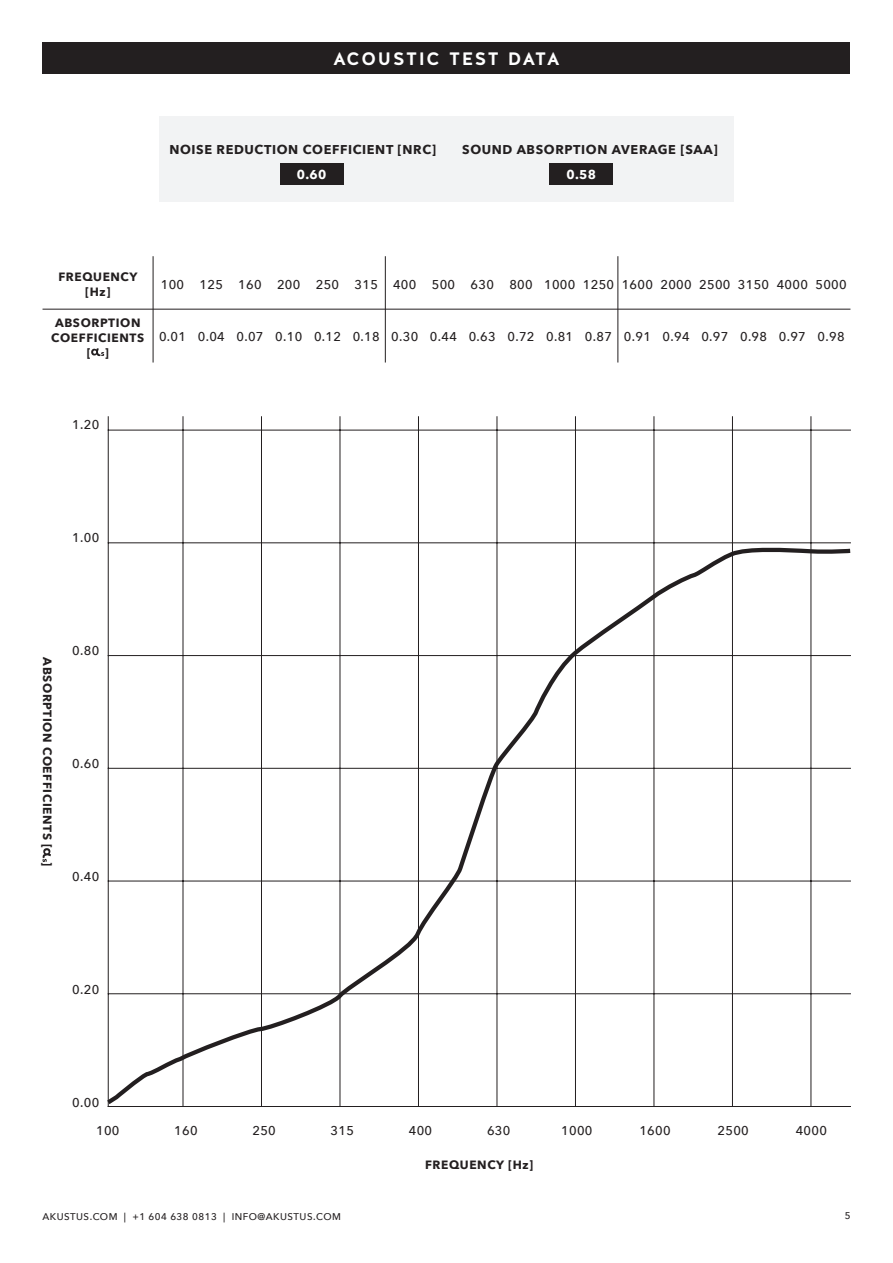
<style>
.page{position:relative;width:893px;height:1263px;background:#fff}
.page>*{position:absolute;margin:0;border:0;box-sizing:border-box;transform-origin:0 0}
.t1{font:700 18px "Halis R";letter-spacing:.09em;color:#fff}
.t2{font:500 12.75px "Avenir Next";letter-spacing:.025em;color:#231f20}
.t3{font:700 12.75px "Avenir Next";letter-spacing:.05em;color:#231f20}
.t4{font:700 12.75px "Avenir Next";color:#fff}
.t5{font:700 12px/15px "Avenir Next";letter-spacing:.05em;color:#231f20;text-align:center}
.t6{font:500 9.75px "Avenir Next";letter-spacing:.05em;color:#231f20}
</style>
<div class="page">
<hr style="left:43px;top:309px;width:807px;height:1px;background:#231f20">
<hr style="left:153px;top:256px;width:1px;height:106px;background:#231f20">
<hr style="left:385px;top:256px;width:1px;height:106px;background:#231f20">
<hr style="left:618px;top:256px;width:1px;height:106px;background:#231f20">
<hr style="left:183px;top:417px;width:1px;height:689px;background:#231f20">
<hr style="left:261px;top:417px;width:1px;height:689px;background:#231f20">
<hr style="left:340px;top:417px;width:1px;height:689px;background:#231f20">
<hr style="left:418px;top:417px;width:1px;height:689px;background:#231f20">
<hr style="left:497px;top:417px;width:1px;height:689px;background:#231f20">
<hr style="left:575px;top:417px;width:1px;height:689px;background:#231f20">
<hr style="left:654px;top:417px;width:1px;height:689px;background:#231f20">
<hr style="left:732px;top:417px;width:1px;height:689px;background:#231f20">
<hr style="left:811px;top:417px;width:1px;height:689px;background:#231f20">
<hr style="left:108px;top:417px;width:1px;height:689px;background:#231f20">
<hr style="left:108px;top:430px;width:742px;height:1px;background:#231f20">
<hr style="left:108px;top:543px;width:742px;height:1px;background:#231f20">
<hr style="left:108px;top:1106px;width:742px;height:1px;background:#231f20">
<div style="left:43px;top:43px;width:807px;height:31px;background:#231f20"></div>
<div style="left:159px;top:117px;width:574px;height:85px;background:#f2f3f4"></div>
<div style="left:280px;top:164px;width:64px;height:21px;background:#231f20"></div>
<div style="left:549px;top:164px;width:64px;height:21px;background:#231f20"></div>
<svg style="left:91px;top:348px;width:13px;height:8px"></svg>
<svg style="left:43px;top:848px;width:8px;height:14px"></svg>
<svg style="left:107px;top:546px;width:744px;height:560px"></svg>
<h1 class="t1" style="left:333px;top:47px;width:228px">ACOUSTIC TEST DATA</h1>
<p class="t3" style="left:169px;top:139px;width:268px">NOISE REDUCTION COEFFICIENT [NRC]</p>
<p class="t3" style="left:462px;top:139px;width:257px">SOUND ABSORPTION AVERAGE [SAA]</p>
<p class="t4" style="left:297px;top:164px;width:31px">0.60</p>
<p class="t4" style="left:566px;top:164px;width:31px">0.58</p>
<p class="t5" style="left:58px;top:269px;width:81px">FREQUENCY [Hz]</p>
<p class="t5" style="left:51px;top:315px;width:94px">ABSORPTION<br>COEFFICIENTS [ ]</p>
<p class="t2" style="left:161px;top:274px;width:25px">100</p>
<p class="t2" style="left:238px;top:274px;width:25px">160</p>
<p class="t2" style="left:355px;top:274px;width:25px">315</p>
<p class="t2" style="left:200px;top:274px;width:25px">125</p>
<p class="t2" style="left:277px;top:274px;width:64px">200 250</p>
<p class="t2" style="left:393px;top:274px;width:455px">400 500 630 800 1000 1250 1600 2000 2500 3150 4000 5000</p>
<p class="t2" style="left:159px;top:325px;width:29px">0.01</p>
<p class="t2" style="left:198px;top:325px;width:29px">0.04</p>
<p class="t2" style="left:237px;top:325px;width:29px">0.07</p>
<p class="t2" style="left:275px;top:325px;width:29px">0.10</p>
<p class="t2" style="left:314px;top:325px;width:29px">0.12</p>
<p class="t2" style="left:353px;top:325px;width:29px">0.18</p>
<p class="t2" style="left:391px;top:325px;width:29px">0.30</p>
<p class="t2" style="left:430px;top:325px;width:29px">0.44</p>
<p class="t2" style="left:469px;top:325px;width:29px">0.63</p>
<p class="t2" style="left:507px;top:325px;width:29px">0.72</p>
<p class="t2" style="left:546px;top:325px;width:29px">0.81</p>
<p class="t2" style="left:585px;top:325px;width:29px">0.87</p>
<p class="t2" style="left:624px;top:325px;width:29px">0.91</p>
<p class="t2" style="left:663px;top:325px;width:29px">0.94</p>
<p class="t2" style="left:701px;top:325px;width:29px">0.97</p>
<p class="t2" style="left:740px;top:325px;width:29px">0.98</p>
<p class="t2" style="left:779px;top:325px;width:29px">0.97</p>
<p class="t2" style="left:818px;top:325px;width:29px">0.98</p>
<p class="t2" style="left:72px;top:414px;width:29px">1.20</p>
<p class="t2" style="left:72px;top:527px;width:29px">1.00</p>
<p class="t5" style="left:55px;top:657px;width:211px;rotate:90deg">ABSORPTION COEFFICIENTS [ ]</p>
<p class="t2" style="left:72px;top:640px;width:29px">0.80</p>
<p class="t2" style="left:72px;top:753px;width:29px">0.60</p>
<p class="t2" style="left:72px;top:866px;width:29px">0.40</p>
<p class="t2" style="left:72px;top:978px;width:29px">0.20</p>
<p class="t2" style="left:72px;top:1091px;width:29px">0.00</p>
<p class="t2" style="left:96px;top:1120px;width:25px">100</p>
<p class="t2" style="left:174px;top:1120px;width:25px">160</p>
<p class="t2" style="left:252px;top:1120px;width:25px">250</p>
<p class="t2" style="left:331px;top:1120px;width:25px">315</p>
<p class="t2" style="left:409px;top:1120px;width:25px">400</p>
<p class="t2" style="left:487px;top:1120px;width:25px">630</p>
<p class="t2" style="left:561px;top:1120px;width:33px">1000</p>
<p class="t2" style="left:639px;top:1120px;width:33px">1600</p>
<p class="t2" style="left:718px;top:1120px;width:33px">2500</p>
<p class="t2" style="left:796px;top:1120px;width:33px">4000</p>
<p class="t6" style="left:43px;top:1209px;width:300px">AKUSTUS.COM | +1 604 638 0813 | INFO@AKUSTUS.COM</p>
<p class="t5" style="left:425px;top:1157px;width:110px">FREQUENCY [Hz]</p>
<p class="t6" style="left:845px;top:1207px;width:7px">5</p>
</div>
